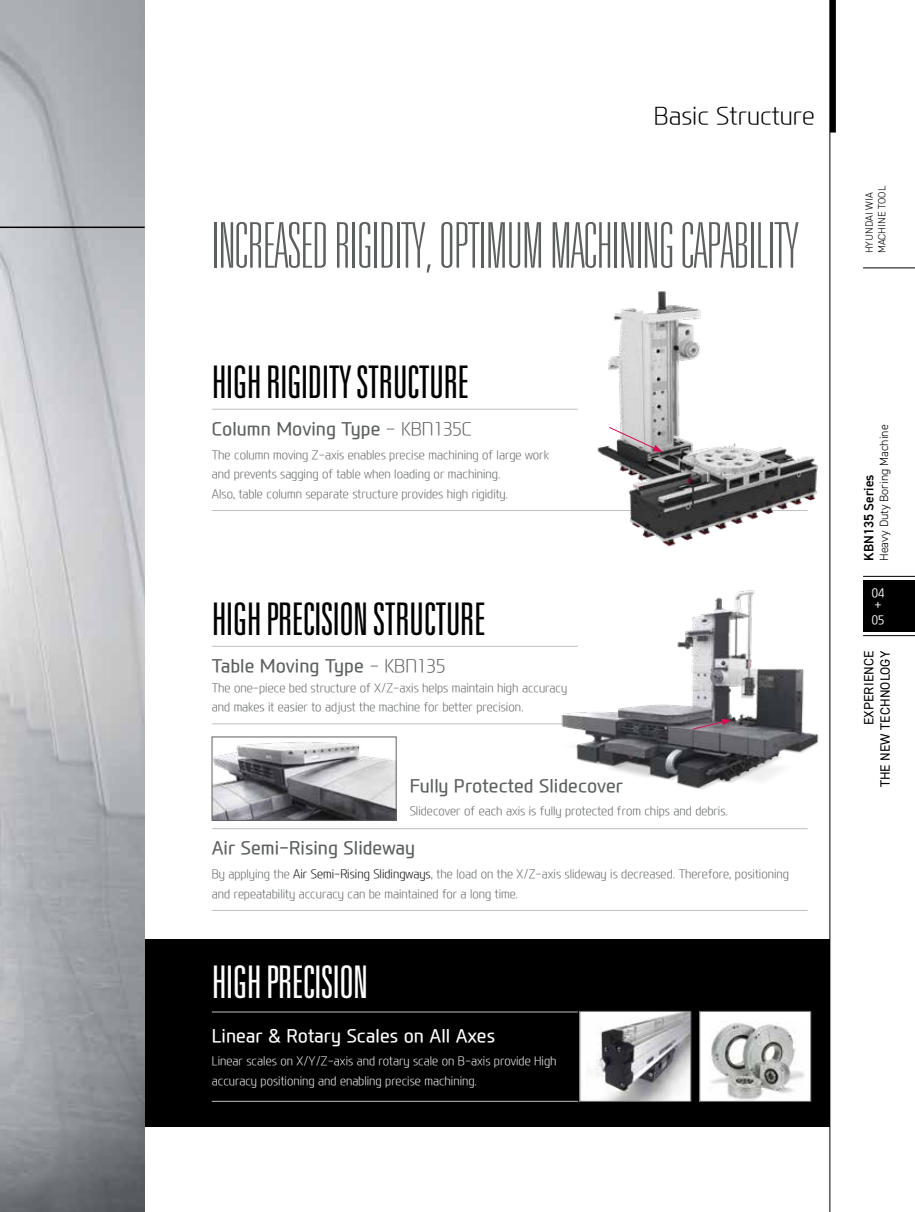
<style>
.page{position:relative;width:915px;height:1212px;background:#fff}
.page>*{position:absolute;margin:0;border:0;box-sizing:border-box;transform-origin:0 0}
.t1{font:100 ultra-condensed 63px "Univers LT Std";color:#5d6061}
.t2{font:300 ultra-condensed 45px "Univers LT Std";letter-spacing:-.02em;color:#000}
.t3{font:300 ultra-condensed 45px "Univers LT Std";letter-spacing:-.02em;color:#fff}
.t4{font:300 24px "Modern H Eco";color:#000}
.t5{font:500 18px "Modern H";color:#5d6061}
.t6{font:500 18px "Modern H";color:#fff}
.t7{font:13.5px/16.2px "DIN2014";letter-spacing:.01em;color:#000;text-align:right}
.t8{font:600 13.5px "DIN2014";color:#000}
.t9{font:300 12px/19.5px "Modern H Eco";color:#5d6061;scale:.95 1}
.t10{font:300 12px/19.5px "Modern H Eco";color:#fff;scale:.95 1}
.t11{font:300 12px "DIN2014";color:#000}
.t12{font:300 12px/12px "Modern H";color:#fff}
.t13{font:300 10.5px/12.6px "DIN2014";color:#000}
.s1{font-family:"Modern H Eco";font-weight:300}
.s2{color:#000}
</style>
<div class="page">
<img style="left:0;top:0;width:145px;height:1212px">
<hr style="left:0;top:227px;width:145px;height:1px;background:#000">
<div style="left:862px;top:580px;width:52px;height:51px;background:#000"></div>
<hr style="left:862px;top:635px;width:52px;height:1px;background:#000">
<hr style="left:862px;top:576px;width:52px;height:1px;background:#000">
<hr style="left:862px;top:268px;width:52px;height:1px;background:#000">
<div style="left:829px;top:0;width:6px;height:133px;background:#000"></div>
<hr style="left:829px;top:0;width:1px;height:1212px;background:#000">
<div style="left:145px;top:940px;width:684px;height:187px;background:#000"></div>
<hr style="left:212px;top:1012px;width:365px;height:1px;background:#c0c1c2">
<hr style="left:212px;top:1101px;width:365px;height:1px;background:#c0c1c2">
<img style="left:581px;top:1013px;width:107px;height:86px">
<div style="left:579px;top:1011px;width:111px;height:90px;border:1px solid #5d6061"></div>
<div style="left:699px;top:1011px;width:111px;height:90px;background:#fff"></div>
<img style="left:711px;top:1021px;width:94px;height:78px">
<div style="left:699px;top:1011px;width:111px;height:90px;border:1px solid #5d6061"></div>
<hr style="left:212px;top:409px;width:365px;height:1px;background:#c0c1c2">
<hr style="left:212px;top:510px;width:365px;height:1px;background:#c0c1c2">
<hr style="left:577px;top:510px;width:230px;height:1px;background:#c0c1c2">
<hr style="left:212px;top:646px;width:365px;height:1px;background:#c0c1c2">
<hr style="left:212px;top:723px;width:365px;height:1px;background:#c0c1c2">
<hr style="left:212px;top:828px;width:595px;height:1px;background:#c0c1c2">
<hr style="left:212px;top:910px;width:595px;height:1px;background:#c0c1c2">
<img style="left:597px;top:291px;width:221px;height:256px">
<img style="left:552px;top:590px;width:267px;height:199px">
<img style="left:214px;top:741px;width:180px;height:77px">
<div style="left:212px;top:737px;width:184px;height:83px;border:1px solid #5d6061"></div>
<svg style="left:692px;top:719px;width:39px;height:11px"></svg>
<svg style="left:608px;top:426px;width:54px;height:26px"></svg>
<h3 class="t4" style="left:653px;top:99px;width:162px">Basic Structure</h3>
<h1 class="t1" style="left:212px;top:213px;width:588px">INCREASED RIGIDITY, OPTIMUM MACHINING CAPABILITY</h1>
<h2 class="t2" style="left:212px;top:358px;width:259px">HIGH RIGIDITY STRUCTURE</h2>
<h3 class="t5" style="left:212px;top:416px;width:261px">Column Moving Type <span class="s1">- KBN135C</span></h3>
<p class="t9" style="left:212px;top:445px;width:356px">The column moving Z-axis enables precise machining of large work and prevents sagging of table when loading or machining.<br>Also, table column separate structure provides high rigidity.</p>
<h2 class="t2" style="left:212px;top:596px;width:275px">HIGH PRECISION STRUCTURE</h2>
<h3 class="t5" style="left:212px;top:653px;width:235px">Table Moving Type <span class="s1">- KBN135</span></h3>
<p class="t9" style="left:212px;top:677px;width:375px">The one-piece bed structure of X/Z-axis helps maintain high accuracy and makes it easier to adjust the machine for better precision.</p>
<h3 class="t5" style="left:409px;top:773px;width:215px">Fully Protected Slidecover</h3>
<p class="t9" style="left:409px;top:801px;width:336px">Slidecover of each axis is fully protected from chips and debris.</p>
<h3 class="t5" style="left:212px;top:836px;width:205px">Air Semi-Rising Slideway</h3>
<p class="t9" style="left:212px;top:864px;width:609px">By applying the <span class="s2">Air Semi-Rising Slidingways</span>, the load on the X/Z-axis slideway is decreased. Therefore, positioning and repeatability accuracy can be maintained for a long time.</p>
<h2 class="t3" style="left:212px;top:958px;width:158px">HIGH PRECISION</h2>
<h3 class="t6" style="left:212px;top:1023px;width:285px">Linear &amp; Rotary Scales on All Axes</h3>
<p class="t10" style="left:212px;top:1051px;width:364px">Linear scales on X/Y/Z-axis and rotary scale on B-axis provide High accuracy positioning and enabling precise machining.</p>
<p class="t13" style="left:862px;top:253px;width:69px;rotate:-90deg">HYUNDAI WIA<br>MACHINE TOOL</p>
<p class="t11" style="left:876px;top:561px;width:138px;rotate:-90deg">Heavy Duty Boring Machine</p>
<p class="t8" style="left:859px;top:561px;width:88px;rotate:-90deg">KBN135 Series</p>
<p class="t12" style="left:871px;top:586px;width:14px">04 +</p>
<p class="t12" style="left:871px;top:613px;width:14px">05</p>
<p class="t7" style="left:860px;top:787px;width:138px;rotate:-90deg">EXPERIENCE<br>THE NEW TECHNOLOGY</p>
</div>
